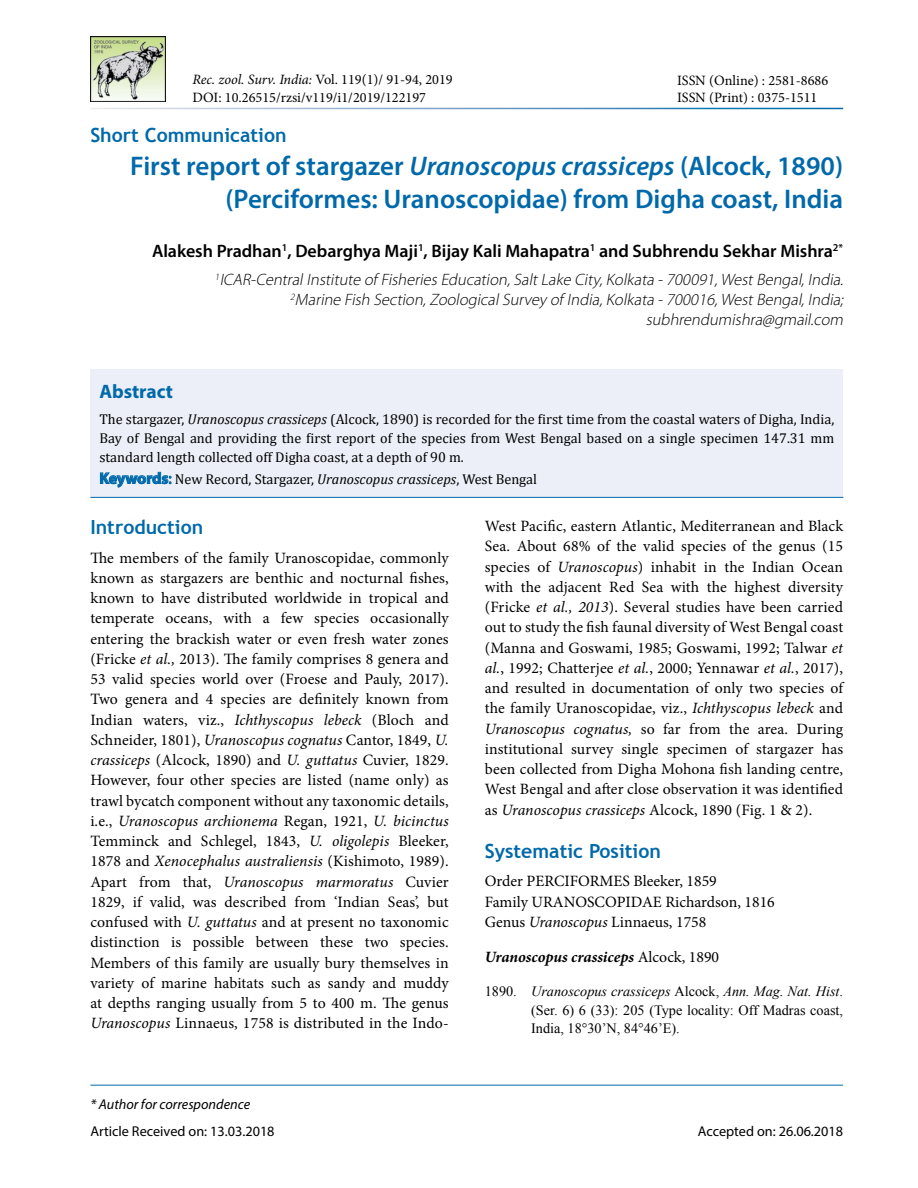
<style>
.page{position:relative;width:918px;height:1188px;background:#fff}
.page>*{position:absolute;margin:0;border:0;box-sizing:border-box;transform-origin:0 0}
.t1{font:600 27px/33px "Myriad Pro";color:#0069aa;text-align:right}
.t2{font:700 19.5px "Trebuchet MS";color:#0069aa}
.t3{font:700 19.5px "Myriad Pro";color:#0069aa}
.t4{font:600 18px "Myriad Pro";color:#000}
.t5{font:italic 300 16.5px/19.8px "Myriad Pro";color:#000;text-align:right}
.t6{font:15.75px/20.2px "Minion Pro";color:#000;text-align:justify}
.t7{font:italic 700 15.75px "Minion Pro";letter-spacing:-.005em;color:#000}
.t8{font:14.25px/18.8px "Cambria";color:#000;text-align:justify}
.t9{font:14.25px/17.1px "Minion Pro";color:#000}
.t10{font:14.25px/18.8px "Times New Roman";color:#000;text-align:justify}
.t11{font:14.25px "Myriad Pro";color:#000}
.t12{font:italic 14.25px "Myriad Pro";color:#000}
.s1{font-style:italic}
.s2{font-family:"Myriad Pro";font-weight:700;font-size:15.75px;color:#0069aa}
.s3{font-family:"Myriad Pro";font-size:15.75px;color:#0069aa}
.s4{font-weight:400;font-style:normal}
</style>
<div class="page">
<hr style="left:90px;top:1085px;width:753px;height:1px;background:#0069aa">
<img style="left:90px;top:36px;width:76px;height:65px">
<div style="left:90px;top:370px;width:753px;height:127px;background:#eceff7"></div>
<hr style="left:90px;top:497px;width:753px;height:1px;background:#0069aa">
<svg style="left:100px;top:472px;width:71px;height:15px"></svg>
<p class="t9" style="left:192px;top:71px;width:262px"><span class="s1">Rec. zool. Surv. India:</span> Vol. 119(1)/ 91-94, 2019<br>DOI: 10.26515/rzsi/v119/i1/2019/122197</p>
<p class="t9" style="left:677px;top:72px;width:153px">ISSN (Online) : 2581-8686<br>ISSN (Print) : 0375-1511</p>
<p class="t2" style="left:90px;top:122px;width:198px">Short Communication</p>
<h1 class="t1" style="left:130px;top:148px;width:714px">First report of stargazer <span class="s1">Uranoscopus crassiceps</span> (Alcock, 1890) (Perciformes: Uranoscopidae) from Digha coast, India</h1>
<p class="t4" style="left:152px;top:239px;width:693px">Alakesh Pradhan<sup>1</sup>, Debarghya Maji<sup>1</sup>, Bijay Kali Mahapatra<sup>1</sup> and Subhrendu Sekhar Mishra<sup>2*</sup></p>
<p class="t5" style="left:215px;top:270px;width:633px"><sup>1</sup>ICAR-CentralInstitute of Fisheries Education,SaltLake City,Kolkata -700091,WestBengal,India.<br><sup>2</sup>Marine Fish Section,ZoologicalSurvey of India,Kolkata -700016,WestBengal,India; subhrendumishra@gmail.com</p>
<p class="t3" style="left:99px;top:379px;width:75px">Abstract</p>
<p class="t8" style="left:99px;top:410px;width:736px">The stargazer, <span class="s1">Uranoscopus crassiceps</span> (Alcock, 1890) is recorded for the first time from the coastal waters of Digha, India, Bay of Bengal and providing the first report of the species from West Bengal based on a single specimen 147.31 mm standard length collected off Digha coast, at a depth of 90 m.</p>
<p class="t8" style="left:99px;top:469px;width:439px"><span class="s2">Keywords</span><span class="s3">:</span> New Record, Stargazer, <span class="s1">Uranoscopus crassiceps</span>, West Bengal</p>
<p class="t2" style="left:90px;top:515px;width:114px">Introduction</p>
<p class="t6" style="left:90px;top:547px;width:360px">The members of the family Uranoscopidae, commonly known as stargazers are benthic and nocturnal fishes, known to have distributed worldwide in tropical and temperate oceans, with a few species occasionally entering the brackish water or even fresh water zones (Fricke <span class="s1">et al.,</span> 2013). The family comprises 8 genera and 53 valid species world over (Froese and Pauly, 2017).<br>Two genera and 4 species are definitely known from Indian waters, viz., <span class="s1">Ichthyscopus lebeck</span> (Bloch and Schneider, 1801), <span class="s1">Uranoscopus cognatus</span> Cantor, 1849, <span class="s1">U. crassiceps</span> (Alcock, 1890) and <span class="s1">U. guttatus</span> Cuvier, 1829.<br>However, four other species are listed (name only) as trawl bycatch component without any taxonomic details, i.e., <span class="s1">Uranoscopus archionema</span> Regan, 1921, <span class="s1">U. bicinctus </span>Temminck and Schlegel, 1843, <span class="s1">U. oligolepis</span> Bleeker, 1878 and <span class="s1">Xenocephalus australiensis</span> (Kishimoto, 1989).<br>Apart from that, <span class="s1">Uranoscopus marmoratus</span> Cuvier 1829, if valid, was described from ‘Indian Seas’, but confused with <span class="s1">U. guttatus</span> and at present no taxonomic distinction is possible between these two species.<br>Members of this family are usually bury themselves in variety of marine habitats such as sandy and muddy at depths ranging usually from 5 to 400 m. The genus <span class="s1">Uranoscopus</span> Linnaeus, 1758 is distributed in the Indo-</p>
<p class="t6" style="left:485px;top:516px;width:360px">West Pacific, eastern Atlantic, Mediterranean and Black Sea. About 68% of the valid species of the genus (15 species of <span class="s1">Uranoscopus</span>) inhabit in the Indian Ocean with the adjacent Red Sea with the highest diversity (Fricke <span class="s1">et al., 2013</span>). Several studies have been carried out to study the fish faunal diversity of West Bengal coast (Manna and Goswami, 1985; Goswami, 1992; Talwar <span class="s1">et al.</span>, 1992; Chatterjee <span class="s1">et al.</span>, 2000; Yennawar <span class="s1">et al.</span>, 2017), and resulted in documentation of only two species of the family Uranoscopidae, viz., <span class="s1">Ichthyscopus lebeck</span> and <span class="s1">Uranoscopus cognatus,</span> so far from the area. During institutional survey single specimen of stargazer has been collected from Digha Mohona fish landing centre, West Bengal and after close observation it was identified as <span class="s1">Uranoscopus crassiceps</span> Alcock, 1890 (Fig. 1 &amp; 2).</p>
<p class="t2" style="left:485px;top:838px;width:178px">Systematic Position</p>
<p class="t6" style="left:485px;top:871px;width:292px;text-align:left">Order PERCIFORMES Bleeker, 1859<br>Family URANOSCOPIDAE Richardson, 1816<br>Genus <span class="s1">Uranoscopus</span> Linnaeus, 1758</p>
<p class="t7" style="left:485px;top:946px;width:236px">Uranoscopus crassiceps <span class="s4">Alcock, 1890</span></p>
<p class="t10" style="left:531px;top:982px;width:314px;text-indent:-46px">1890. <span class="s1">Uranoscopus crassiceps</span> Alcock, <span class="s1">Ann. Mag. Nat. Hist</span>. (Ser. 6) 6 (33): 205 (Type locality: Off Madras coast, India, 18°30’N, 84°46’E).</p>
<p class="t12" style="left:90px;top:1095px;width:161px">* Author for correspondence</p>
<p class="t11" style="left:90px;top:1123px;width:186px">Article Received on: 13.03.2018</p>
<p class="t11" style="left:698px;top:1123px;width:147px">Accepted on: 26.06.2018</p>
</div>
